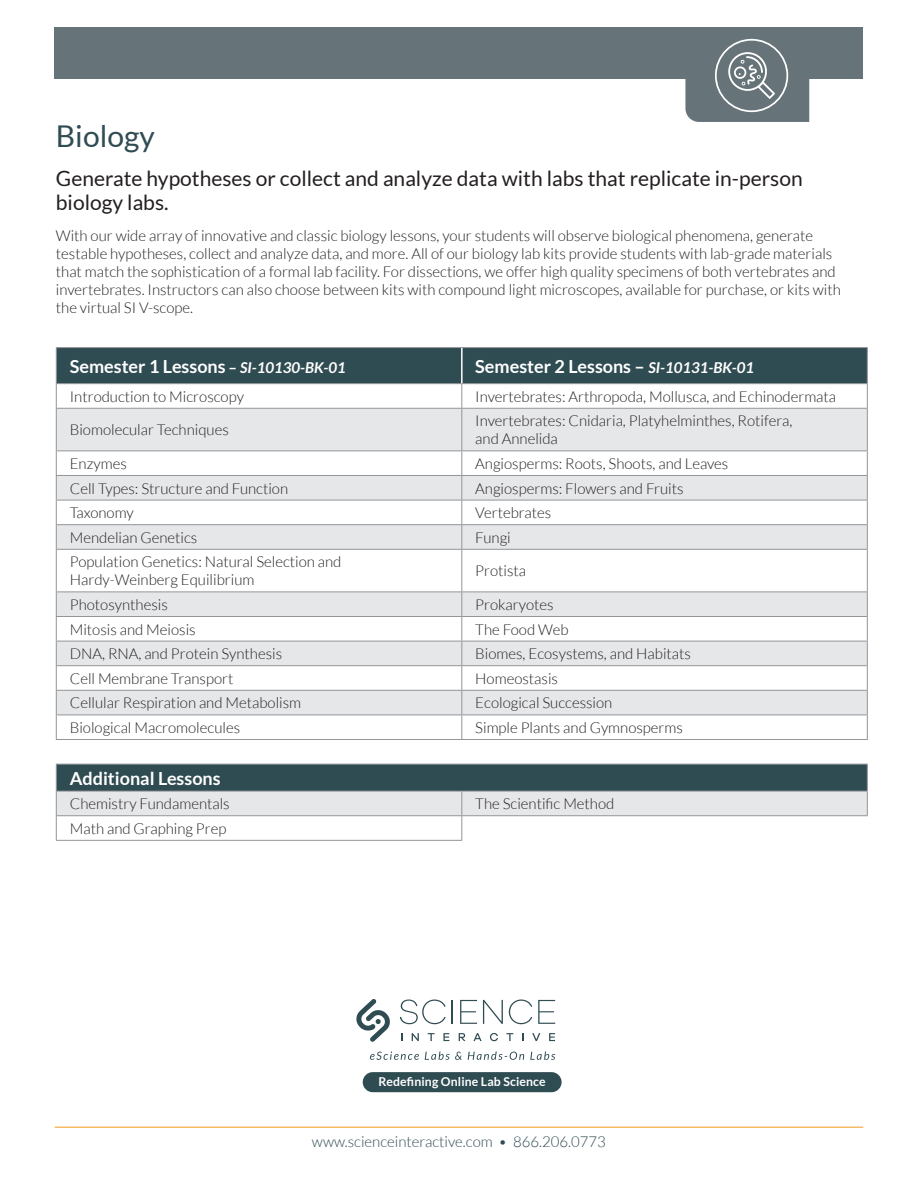
<style>
.page{position:relative;width:918px;height:1188px;background:#fff}
.page>*{position:absolute;margin:0;border:0;box-sizing:border-box;transform-origin:0 0}
.t1{font:30px "Lato";color:#304c53}
.t2{font:21px/24px "Lato";color:#231f20}
.t3{font:700 18px "Lato";color:#fff}
.t4{font:300 15px/18px "Lato";color:#231f20}
.t5{font:300 15px "Lato";color:#304c53}
.t6{font:700 12.3px "Lato";letter-spacing:.01em;color:#fff}
.s1{font-size:15px}
.s2{font-style:italic;font-size:15px}
</style>
<div class="page">
<hr style="left:55px;top:1126px;width:808px;height:2px;background:#f5bd66">
<svg style="left:356px;top:999px;width:34px;height:43px"></svg>
<svg style="left:370px;top:1052px;width:49px;height:8px"></svg>
<svg style="left:425px;top:1051px;width:37px;height:9px"></svg>
<svg style="left:468px;top:1051px;width:56px;height:9px"></svg>
<svg style="left:530px;top:1051px;width:25px;height:9px"></svg>
<svg style="left:412px;top:1033px;width:7px;height:8px"></svg>
<svg style="left:428px;top:1033px;width:7px;height:8px"></svg>
<svg style="left:443px;top:1033px;width:6px;height:8px"></svg>
<svg style="left:459px;top:1033px;width:7px;height:8px"></svg>
<svg style="left:473px;top:1033px;width:9px;height:8px"></svg>
<svg style="left:490px;top:1033px;width:8px;height:8px"></svg>
<svg style="left:506px;top:1033px;width:7px;height:8px"></svg>
<svg style="left:532px;top:1033px;width:8px;height:8px"></svg>
<svg style="left:549px;top:1033px;width:6px;height:8px"></svg>
<svg style="left:400px;top:1000px;width:46px;height:24px"></svg>
<svg style="left:452px;top:1000px;width:1px;height:24px"></svg>
<svg style="left:460px;top:1000px;width:17px;height:24px"></svg>
<svg style="left:483px;top:1000px;width:20px;height:24px"></svg>
<svg style="left:509px;top:1000px;width:23px;height:24px"></svg>
<svg style="left:538px;top:1000px;width:17px;height:24px"></svg>
<div style="left:363px;top:1072px;width:199px;height:20px;background:#304c53;border-radius:10px"></div>
<div style="left:55px;top:27px;width:808px;height:51px;background:#667378"></div>
<svg style="left:57px;top:348px;width:810px;height:60px;fill:#304c53"></svg>
<svg style="left:56px;top:409px;width:811px;height:406px;fill:#e6e7e9"></svg>
<hr style="left:56px;top:347px;width:406px;height:1px;background:#939598">
<hr style="left:462px;top:347px;width:406px;height:1px;background:#939598">
<hr style="left:56px;top:383px;width:406px;height:1px;background:#939598">
<svg style="left:56px;top:384px;width:1px;height:24px"></svg>
<hr style="left:462px;top:383px;width:406px;height:1px;background:#939598">
<svg style="left:461px;top:384px;width:1px;height:24px"></svg>
<svg style="left:867px;top:384px;width:1px;height:24px"></svg>
<hr style="left:56px;top:408px;width:406px;height:1px;background:#939598">
<hr style="left:56px;top:409px;width:1px;height:42px;background:#939598">
<hr style="left:462px;top:408px;width:406px;height:1px;background:#939598">
<hr style="left:461px;top:409px;width:1px;height:42px;background:#939598">
<hr style="left:867px;top:409px;width:1px;height:42px;background:#939598">
<hr style="left:56px;top:451px;width:406px;height:1px;background:#939598">
<hr style="left:462px;top:451px;width:406px;height:1px;background:#939598">
<hr style="left:56px;top:475px;width:406px;height:1px;background:#939598">
<hr style="left:462px;top:475px;width:406px;height:1px;background:#939598">
<hr style="left:56px;top:500px;width:406px;height:1px;background:#939598">
<hr style="left:462px;top:500px;width:406px;height:1px;background:#939598">
<hr style="left:56px;top:524px;width:406px;height:1px;background:#939598">
<svg style="left:56px;top:451px;width:1px;height:98px"></svg>
<hr style="left:462px;top:524px;width:406px;height:1px;background:#939598">
<svg style="left:461px;top:451px;width:1px;height:98px"></svg>
<svg style="left:867px;top:451px;width:1px;height:98px"></svg>
<hr style="left:56px;top:549px;width:406px;height:1px;background:#939598">
<hr style="left:56px;top:550px;width:1px;height:42px;background:#939598">
<hr style="left:462px;top:549px;width:406px;height:1px;background:#939598">
<hr style="left:461px;top:550px;width:1px;height:42px;background:#939598">
<hr style="left:867px;top:550px;width:1px;height:42px;background:#939598">
<hr style="left:56px;top:592px;width:406px;height:1px;background:#939598">
<hr style="left:462px;top:592px;width:406px;height:1px;background:#939598">
<hr style="left:56px;top:616px;width:406px;height:1px;background:#939598">
<hr style="left:462px;top:616px;width:406px;height:1px;background:#939598">
<hr style="left:56px;top:641px;width:406px;height:1px;background:#939598">
<hr style="left:462px;top:641px;width:406px;height:1px;background:#939598">
<hr style="left:56px;top:665px;width:406px;height:1px;background:#939598">
<hr style="left:462px;top:665px;width:406px;height:1px;background:#939598">
<hr style="left:56px;top:690px;width:406px;height:1px;background:#939598">
<hr style="left:462px;top:690px;width:406px;height:1px;background:#939598">
<hr style="left:56px;top:715px;width:406px;height:1px;background:#939598">
<svg style="left:56px;top:592px;width:1px;height:147px"></svg>
<hr style="left:462px;top:715px;width:406px;height:1px;background:#939598">
<svg style="left:461px;top:592px;width:1px;height:147px"></svg>
<svg style="left:867px;top:592px;width:1px;height:147px"></svg>
<hr style="left:56px;top:739px;width:406px;height:1px;background:#939598">
<hr style="left:462px;top:739px;width:406px;height:1px;background:#939598">
<hr style="left:56px;top:764px;width:406px;height:1px;background:#939598">
<hr style="left:462px;top:764px;width:406px;height:1px;background:#939598">
<hr style="left:56px;top:791px;width:406px;height:1px;background:#939598">
<hr style="left:462px;top:791px;width:406px;height:1px;background:#939598">
<hr style="left:56px;top:815px;width:406px;height:1px;background:#939598">
<hr style="left:462px;top:815px;width:406px;height:1px;background:#939598">
<svg style="left:461px;top:792px;width:1px;height:48px"></svg>
<hr style="left:56px;top:840px;width:406px;height:1px;background:#939598">
<hr style="left:461px;top:348px;width:2px;height:35px;background:#fff">
<hr style="left:56px;top:348px;width:1px;height:35px;background:#939598">
<hr style="left:867px;top:348px;width:1px;height:35px;background:#939598">
<svg style="left:56px;top:765px;width:1px;height:75px"></svg>
<svg style="left:867px;top:764px;width:1px;height:51px"></svg>
<svg style="left:685px;top:39px;width:124px;height:83px"></svg>
<h1 class="t1" style="left:56px;top:120px;width:100px">Biology</h1>
<h2 class="t2" style="left:56px;top:166px;width:748px">Generate hypotheses or collect and analyze data with labs that replicate in-person biology labs.</h2>
<p class="t4" style="left:56px;top:227px;width:786px">With our wide array of innovative and classic biology lessons, your students will observe biological phenomena, generate testable hypotheses, collect and analyze data, and more. All of our biology lab kits provide students with lab-grade materials that match the sophistication of a formal lab facility. For dissections, we offer high quality specimens of both vertebrates and invertebrates. Instructors can also choose between kits with compound light microscopes, available for purchase, or kits with the virtual SI V-scope.</p>
<p class="t3" style="left:70px;top:356px;width:277px">Semester 1 Lessons <span class="s1">–</span> <span class="s2">SI-10130-BK-01</span></p>
<p class="t3" style="left:475px;top:356px;width:280px">Semester 2 Lessons – <span class="s2">SI-10131-BK-01</span></p>
<p class="t4" style="left:70px;top:387px;width:176px">Introduction to Microscopy</p>
<p class="t4" style="left:475px;top:387px;width:362px">Invertebrates: Arthropoda, Mollusca, and Echinodermata</p>
<p class="t4" style="left:70px;top:421px;width:161px">Biomolecular Techniques</p>
<p class="t4" style="left:475px;top:412px;width:319px">Invertebrates: Cnidaria, Platyhelminthes, Rotifera, and Annelida</p>
<p class="t4" style="left:70px;top:455px;width:59px">Enzymes</p>
<p class="t4" style="left:475px;top:455px;width:255px">Angiosperms: Roots, Shoots, and Leaves</p>
<p class="t4" style="left:70px;top:479px;width:220px">Cell Types: Structure and Function</p>
<p class="t4" style="left:475px;top:479px;width:210px">Angiosperms: Flowers and Fruits</p>
<p class="t4" style="left:70px;top:504px;width:66px">Taxonomy</p>
<p class="t4" style="left:475px;top:504px;width:78px">Vertebrates</p>
<p class="t4" style="left:70px;top:528px;width:129px">Mendelian Genetics</p>
<p class="t4" style="left:475px;top:528px;width:37px">Fungi</p>
<p class="t4" style="left:70px;top:553px;width:273px">Population Genetics: Natural Selection and<br>Hardy-Weinberg Equilibrium</p>
<p class="t4" style="left:475px;top:562px;width:52px">Protista</p>
<p class="t4" style="left:70px;top:596px;width:100px">Photosynthesis</p>
<p class="t4" style="left:475px;top:596px;width:80px">Prokaryotes</p>
<p class="t4" style="left:70px;top:620px;width:127px">Mitosis and Meiosis</p>
<p class="t4" style="left:475px;top:620px;width:95px">The Food Web</p>
<p class="t4" style="left:70px;top:645px;width:214px">DNA, RNA, and Protein Synthesis</p>
<p class="t4" style="left:475px;top:645px;width:217px">Biomes, Ecosystems, and Habitats</p>
<p class="t4" style="left:70px;top:669px;width:165px">Cell Membrane Transport</p>
<p class="t4" style="left:475px;top:669px;width:84px">Homeostasis</p>
<p class="t4" style="left:70px;top:694px;width:233px">Cellular Respiration and Metabolism</p>
<p class="t4" style="left:475px;top:694px;width:139px">Ecological Succession</p>
<p class="t4" style="left:70px;top:719px;width:172px">Biological Macromolecules</p>
<p class="t4" style="left:475px;top:719px;width:209px">Simple Plants and Gymnosperms</p>
<p class="t3" style="left:70px;top:768px;width:152px">Additional Lessons</p>
<p class="t4" style="left:70px;top:795px;width:161px">Chemistry Fundamentals</p>
<p class="t4" style="left:475px;top:795px;width:141px">The Scientific Method</p>
<p class="t4" style="left:70px;top:820px;width:158px">Math and Graphing Prep</p>
<p class="t6" style="left:378px;top:1075px;width:169px">Redefining Online Lab Science</p>
<p class="t5" style="left:312px;top:1134px;width:296px">www.scienceinteractive.com • 866.206.0773</p>
</div>
